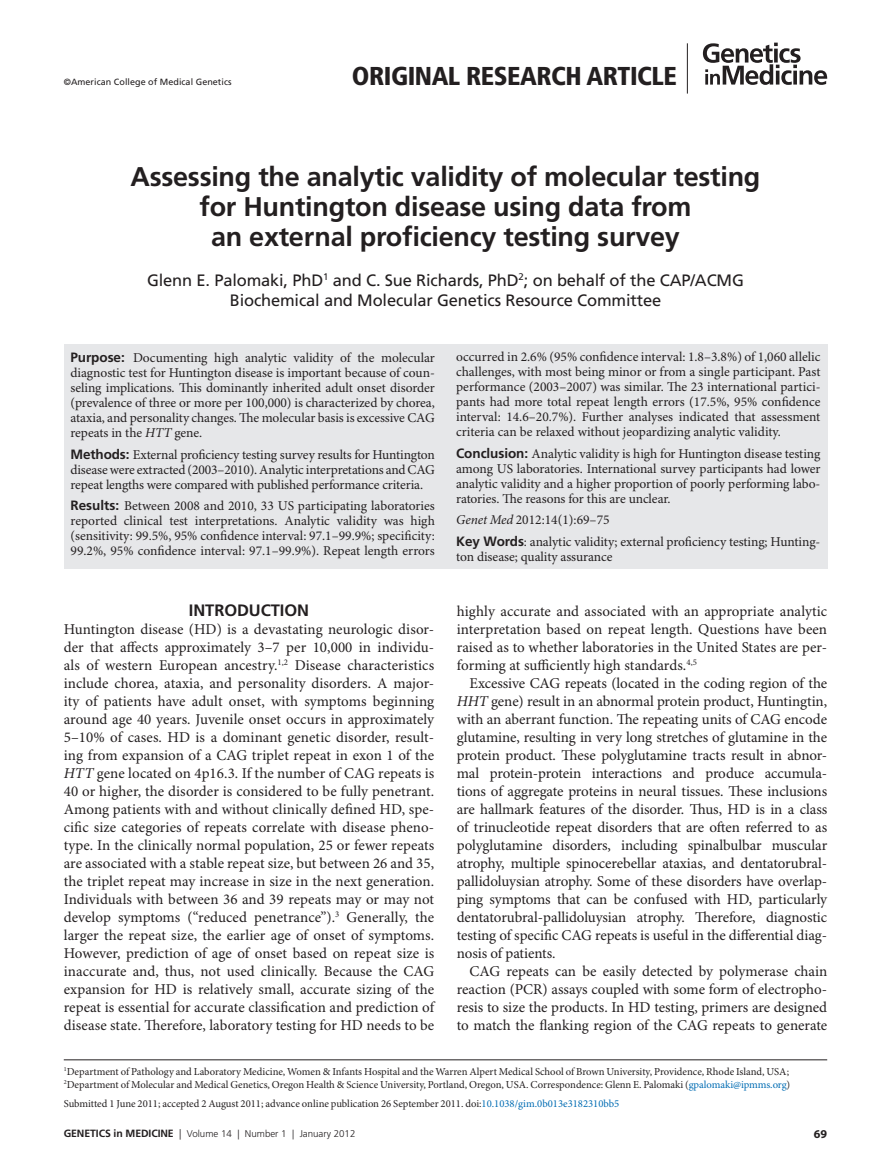
<style>
.page{position:relative;width:891px;height:1175px;background:#fff}
.page>*{position:absolute;margin:0;border:0;box-sizing:border-box;transform-origin:0 0}
.t1{font:700 27px/30px "Frutiger LT Pro";letter-spacing:-.01em;color:#231f20;text-align:center}
.t2{font:900 condensed 25.8px "Frutiger LT Pro";letter-spacing:-.02em;color:#231f20}
.t3{font:16.5px/19.8px "Frutiger LT Pro";letter-spacing:-.01em;color:#231f20;text-align:center}
.t4{font:700 16.5px "Frutiger LT Pro";letter-spacing:-.005em;color:#231f20}
.t5{font:15px/18px "Minion Pro";color:#231f20;text-align:justify}
.t6{font:13.5px/15px "Minion Pro";letter-spacing:-.005em;color:#231f20;text-align:justify}
.t7{font:700 12px "Myriad Pro";color:#231f20}
.t8{font:10.65px/12.9px "Minion Pro";color:#231f20}
.t9{font:300 9.75px "Frutiger LT Pro";color:#231f20}
.t10{font:9px "Frutiger LT Pro";letter-spacing:.005em;color:#231f20}
.s1{font-family:"Frutiger LT Pro";font-weight:700}
.s2{font-style:italic}
.s3{color:#006cb3}
.s4{font-weight:700;font-size:10.5px}
.s5{font-size:10.5px}
</style>
<div class="page">
<hr style="left:687px;top:43px;width:1px;height:51px;background:#231f20">
<svg style="left:703px;top:43px;width:124px;height:42px"></svg>
<div style="left:64px;top:345px;width:763px;height:224px;background:#e6e7e9"></div>
<hr style="left:64px;top:1059px;width:763px;height:1px;background:#231f20">
<p class="t10" style="left:64px;top:76px;width:169px">©American College of Medical Genetics</p>
<h2 class="t2" style="left:352px;top:60px;width:326px">ORIGINAL RESEARCH ARTICLE</h2>
<h1 class="t1" style="left:131px;top:162px;width:631px">Assessing the analytic validity of molecular testing for Huntington disease using data from<br>an external proficiency testing survey</h1>
<p class="t3" style="left:147px;top:270px;width:598px">Glenn E. Palomaki, PhD<sup>1</sup> and C. Sue Richards, PhD<sup>2</sup>; on behalf of the CAP/ACMG<br>Biochemical and Molecular Genetics Resource Committee</p>
<p class="t6" style="left:71px;top:350px;width:366px"><span class="s1">Purpose:</span> Documenting high analytic validity of the molecular diagnostic test for Huntington disease is important because of coun&shy;seling implications. This dominantly inherited adult onset disorder (prevalence of three or more per 100,000) is characterized by chorea, ataxia, and personality changes. The molecular basis is excessive CAG repeats in the <span class="s2">HTT</span> gene.</p>
<p class="t6" style="left:71px;top:447px;width:366px"><span class="s1">M ethods:</span> External proficiency testing survey results for Huntington disease were extracted (2003–2010). Analytic interpretations and CAG repeat lengths were compared with published performance criteria.</p>
<p class="t6" style="left:71px;top:499px;width:366px"><span class="s1">Results:</span> Between 2008 and 2010, 33 US participating laboratories reported clinical test interpretations. Analytic validity was high (sensitivity: 99.5%, 95% confidence interval: 97.1–99.9%; specificity:<br>99.2%, 95% confidence interval: 97.1–99.9%). Repeat length errors</p>
<p class="t4" style="left:189px;top:600px;width:119px">INTRODUCTION</p>
<p class="t5" style="left:64px;top:620px;width:372px">Huntington disease (HD) is a devastating neurologic disor&shy;der that affects approximately 3–7 per 10,000 in individu&shy;als of western European ancestry.<sup>1,2</sup> Disease characteristics include chorea, ataxia, and personality disorders. A major&shy;ity of patients have adult onset, with symptoms beginning around age 40 years. Juvenile onset occurs in approximately 5–10% of cases. HD is a dominant genetic disorder, result&shy;ing from expansion of a CAG triplet repeat in exon 1 of the <span class="s2">HTT</span> gene located on 4p16.3. If the number of CAG repeats is 40 or higher, the disorder is considered to be fully penetrant.<br>Among patients with and without clinically defined HD, spe&shy;cific size categories of repeats correlate with disease pheno&shy;type. In the clinically normal population, 25 or fewer repeats are associated with a stable repeat size, but between 26 and 35, the triplet repeat may increase in size in the next generation.<br>Individuals with between 36 and 39 repeats may or may not develop symptoms (“reduced penetrance”).<sup>3</sup> Generally, the larger the repeat size, the earlier age of onset of symptoms.<br>However, prediction of age of onset based on repeat size is inaccurate and, thus, not used clinically. Because the CAG expansion for HD is relatively small, accurate sizing of the repeat is essential for accurate classification and prediction of disease state. Therefore, laboratory testing for HD needs to be</p>
<p class="t6" style="left:456px;top:350px;width:366px">occurred in 2.6% (95% confidence interval: 1.8–3.8%) of 1,060 allelic challenges, with most being minor or from a single participant. Past performance (2003–2007) was similar. The 23 international partici&shy;pants had more total repeat length errors (17.5%, 95% confidence interval: 14.6–20.7%). Further analyses indicated that assessment criteria can be relaxed without jeopardizing analytic validity.</p>
<p class="t6" style="left:456px;top:447px;width:366px"><span class="s1">Conclusion:</span> Analytic validity is high for Huntington disease testing among US laboratories. International survey participants had lower analytic validity and a higher proportion of poorly performing labo&shy;ratories. The reasons for this are unclear.</p>
<p class="t6" style="left:456px;top:509px;width:366px;line-height:21.8px"><span class="s2">Genet Med</span> 2012:14(1):69–75<br><span class="s1">Key Words</span>: analytic validity; external proficiency testing; Hunting-</p>
<p class="t6" style="left:456px;top:549px;width:158px">ton disease; quality assurance</p>
<p class="t5" style="left:457px;top:602px;width:372px">highly accurate and associated with an appropriate analytic interpretation based on repeat length. Questions have been raised as to whether laboratories in the United States are per&shy;forming at sufficiently high standards.<sup>4,5</sup></p>
<p class="t5" style="left:457px;top:674px;width:372px;text-indent:13px">Excessive CAG repeats (located in the coding region of the <span class="s2">HHT</span> gene) result in an abnormal protein product, Huntingtin, with an aberrant function. The repeating units of CAG encode glutamine, resulting in very long stretches of glutamine in the protein product. These polyglutamine tracts result in abnor&shy;mal protein-protein interactions and produce accumula&shy;tions of aggregate proteins in neural tissues. These inclusions are hallmark features of the disorder. Thus, HD is in a class of trinucleotide repeat disorders that are often referred to as polyglutamine disorders, including spinalbulbar muscular atrophy, multiple spinocerebellar ataxias, and dentatorubral&shy;pallidoluysian atrophy. Some of these disorders have overlap&shy;ping symptoms that can be confused with HD, particularly dentatorubral-pallidoluysian atrophy. Therefore, diagnostic testing of specific CAG repeats is useful in the differential diag&shy;nosis of patients.</p>
<p class="t5" style="left:457px;top:962px;width:372px;text-indent:13px">CAG repeats can be easily detected by polymerase chain reaction (PCR) assays coupled with some form of electropho&shy;resis to size the products. In HD testing, primers are designed to match the flanking region of the CAG repeats to generate</p>
<p class="t8" style="left:64px;top:1065px;width:728px"><sup>1</sup>Department of Pathology and Laboratory Medicine, Women &amp; Infants Hospital and the Warren Alpert Medical School of Brown University, Providence, Rhode Island, USA;<br><sup>2</sup>Department of Molecular and Medical Genetics, Oregon Health &amp; Science University, Portland, Oregon, USA. Correspondence: Glenn E. Palomaki (<span class="s3">gpalomaki@ipmms.org</span>)</p>
<p class="t8" style="left:64px;top:1097px;width:557px">Submitted 1 June 2011; accepted 2 August 2011; advance online publication 26 September 2011. doi:<span class="s3">10.1038/gim.0b013e3182310bb5</span></p>
<p class="t9" style="left:64px;top:1128px;width:293px"><span class="s4">Genetics in medicine</span> <span class="s5">|</span> Volume 14 | Number 1 | January 2012</p>
<p class="t7" style="left:814px;top:1127px;width:15px">69</p>
</div>
